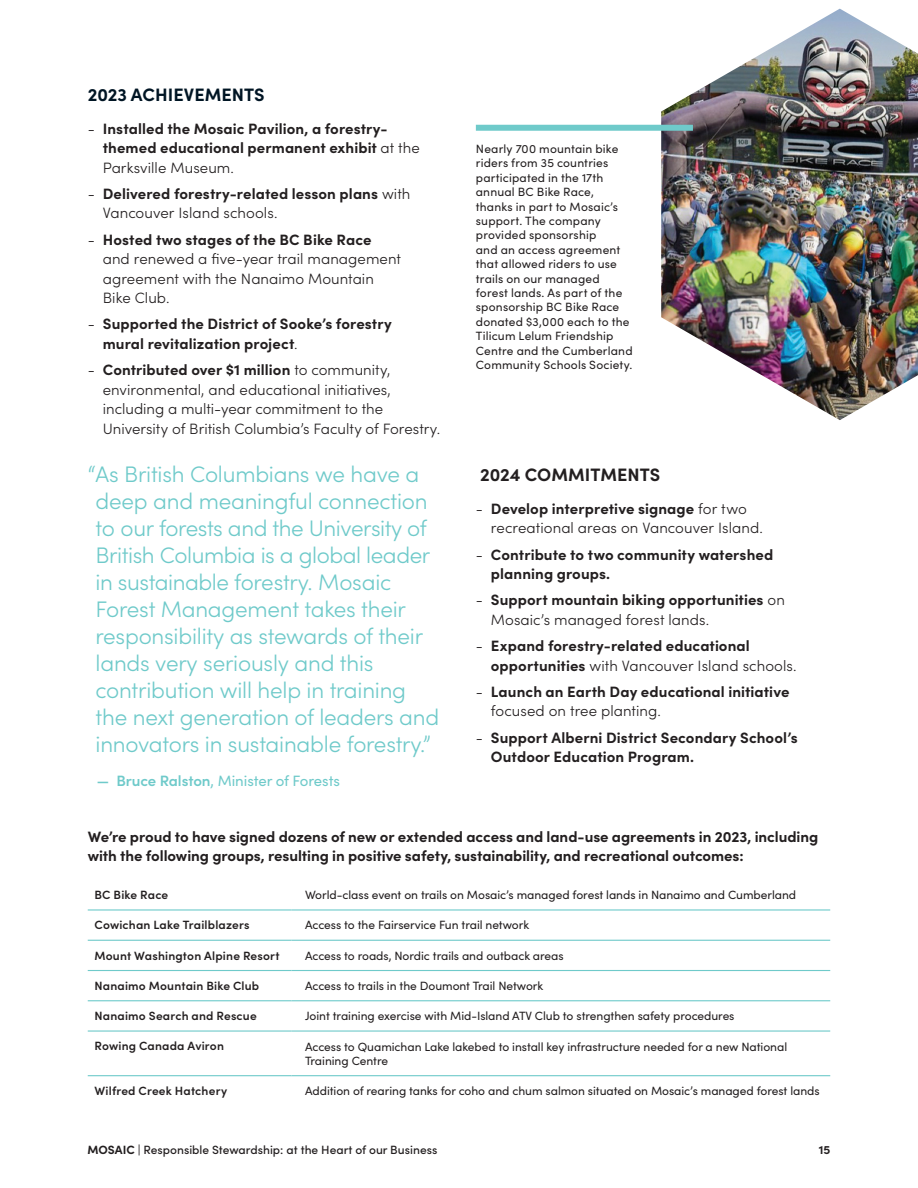
<style>
.page{position:relative;width:918px;height:1188px;background:#fff}
.page>*{position:absolute;margin:0;border:0;box-sizing:border-box;transform-origin:0 0}
.Intro_P{font:300 22.5px/27px "Sofia Pro";letter-spacing:-.01em;color:#6fcaca}
.Subhead_UC{font:700 18px "Sofia Pro";letter-spacing:.005em;color:#001524}
.Subhead_UC-2{font:700 18px "Sofia Pro";color:#231f20}
.P_Bullet{font:700 15px/19.5px "Sofia Pro";letter-spacing:.005em;color:#231f20}
.P_Bullet-2{font:300 15px/19.5px "Sofia Pro";letter-spacing:.005em;color:#231f20}
.Intro_P-2{font:15px "Sofia Pro";letter-spacing:-.005em;color:#6fcaca}
.Inset_P{font:12px/14.4px "Sofia Pro";letter-spacing:-.005em;color:#231f20}
.Inset_P-2{font:12px/14.4px "Sofia Pro";letter-spacing:.015em;color:#231f20}
.t1{font:600 12px "Sofia Pro";letter-spacing:.015em;color:#231f20}
.t2{font:500 12px "Sofia Pro";color:#231f20}
.t3{font:700 12px "Sofia Pro";color:#231f20}
.s1{font-weight:300}
.s2{font-weight:700}
.s3{font-weight:600}
</style>
<div class="page">
<img style="left:661px;top:9px;width:257px;height:411px">
<div style="left:476px;top:125px;width:217px;height:6px;background:#6fcaca"></div>
<hr style="left:88px;top:909px;width:204px;height:2px;background:#6fcaca">
<hr style="left:292px;top:909px;width:538px;height:2px;background:#6fcaca">
<hr style="left:88px;top:940px;width:204px;height:1px;background:#6fcaca">
<hr style="left:292px;top:940px;width:538px;height:1px;background:#6fcaca">
<hr style="left:88px;top:970px;width:204px;height:1px;background:#6fcaca">
<hr style="left:292px;top:970px;width:538px;height:1px;background:#6fcaca">
<hr style="left:88px;top:1000px;width:204px;height:1px;background:#6fcaca">
<hr style="left:292px;top:1000px;width:538px;height:1px;background:#6fcaca">
<hr style="left:88px;top:1030px;width:204px;height:2px;background:#6fcaca">
<hr style="left:292px;top:1030px;width:538px;height:2px;background:#6fcaca">
<hr style="left:88px;top:1075px;width:204px;height:1px;background:#6fcaca">
<hr style="left:292px;top:1075px;width:538px;height:1px;background:#6fcaca">
<p class="Subhead_UC" style="left:88px;top:81px;width:179px">2023 ACHIEVEMENTS</p>
<p class="P_Bullet" style="left:103px;top:118px;width:319px;text-indent:-15px"><span class="s1">-</span> Installed the Mosaic Pavilion, a forestry&shy;themed educational permanent exhibit <span class="s1">at the<br>Parksville Museum.</span></p>
<p class="P_Bullet" style="left:103px;top:183px;width:309px;text-indent:-15px"><span class="s1">-</span> Delivered forestry-related lesson plans <span class="s1">with<br>Vancouver Island schools.</span></p>
<p class="P_Bullet-2" style="left:103px;top:229px;width:300px;text-indent:-15px">- <span class="s2">Hosted two stages of the BC Bike Race </span>and renewed a five-year trail management agreement with the Nanaimo Mountain<br>Bike Club.</p>
<p class="P_Bullet" style="left:103px;top:313px;width:291px;text-indent:-15px"><span class="s1">-</span> Supported the District of Sooke’s forestry mural revitalization project<span class="s1">.</span></p>
<p class="P_Bullet-2" style="left:103px;top:359px;width:339px;text-indent:-15px">- <span class="s2">Contributed over $1 million</span> to community, environmental, and educational initiatives, including a multi-year commitment to the University of British Columbia’s Faculty of Forestry.</p>
<p class="Intro_P" style="left:96px;top:460px;width:345px;text-indent:-8px">“As British Columbians we have a deep and meaningful connection to our forests and the University of British Columbia is a global leader in sustainable forestry. Mosaic Forest Management takes their responsibility as stewards of their lands very seriously and this contribution will help in training the next generation of leaders and innovators in sustainable forestry.”</p>
<p class="Intro_P-2" style="left:97px;top:770px;width:244px"><span class="s3">— Bruce Ralston</span>, Minister of Forests</p>
<p class="Inset_P-2" style="left:476px;top:141px;width:158px">Nearly 700 mountain bike riders from 35 countries participated in the 17th annual BC Bike Race, thanks in part to Mosaic’s support. The company provided sponsorship<br>and an access agreement that allowed riders to use trails on our managed forest lands. As part of the sponsorship BC Bike Race donated $3,000 each to the<br>Tilicum Lelum Friendship<br>Centre and the Cumberland<br>Community Schools Society.</p>
<p class="Subhead_UC-2" style="left:480px;top:461px;width:182px">2024 COMMITMENTS</p>
<p class="P_Bullet-2" style="left:491px;top:498px;width:274px;text-indent:-15px">- <span class="s2">Develop interpretive signage</span> for two recreational areas on Vancouver Island.</p>
<p class="P_Bullet" style="left:491px;top:543px;width:284px;text-indent:-15px"><span class="s1">-</span> Contribute to two community watershed planning groups.</p>
<p class="P_Bullet" style="left:491px;top:589px;width:296px;text-indent:-15px"><span class="s1">-</span> Support mountain biking opportunities <span class="s1">on<br>Mosaic’s managed forest lands.</span></p>
<p class="P_Bullet" style="left:491px;top:635px;width:307px;text-indent:-15px"><span class="s1">-</span> Expand forestry-related educational opportunities <span class="s1">with Vancouver Island schools.</span></p>
<p class="P_Bullet" style="left:491px;top:681px;width:300px;text-indent:-15px"><span class="s1">-</span> Launch an Earth Day educational initiative <span class="s1">focused on tree planting.</span></p>
<p class="P_Bullet" style="left:491px;top:726px;width:308px;text-indent:-15px"><span class="s1">-</span> Support Alberni District Secondary School’s<br>Outdoor Education Program.</p>
<p class="P_Bullet" style="left:88px;top:826px;width:732px">We’re proud to have signed dozens of new or extended access and land-use agreements in 2023, including with the following groups, resulting in positive safety, sustainability, and recreational outcomes:</p>
<p class="t1" style="left:94px;top:886px;width:75px">BC Bike Race</p>
<p class="Inset_P" style="left:305px;top:887px;width:493px">World-class event on trails on Mosaic’s managed forest lands in Nanaimo and Cumberland</p>
<p class="t1" style="left:94px;top:916px;width:157px">Cowichan Lake Trailblazers</p>
<p class="Inset_P" style="left:305px;top:917px;width:226px">Access to the Fairservice Fun trail network</p>
<p class="t1" style="left:94px;top:946px;width:187px">Mount Washington Alpine Resort</p>
<p class="Inset_P" style="left:305px;top:948px;width:260px">Access to roads, Nordic trails and outback areas</p>
<p class="t1" style="left:94px;top:977px;width:166px">Nanaimo Mountain Bike Club</p>
<p class="Inset_P" style="left:305px;top:978px;width:240px">Access to trails in the Doumont Trail Network</p>
<p class="t1" style="left:94px;top:1007px;width:164px">Nanaimo Search and Rescue</p>
<p class="Inset_P" style="left:305px;top:1008px;width:431px">Joint training exercise with Mid-Island ATV Club to strengthen safety procedures</p>
<p class="t1" style="left:94px;top:1037px;width:131px">Rowing Canada Aviron</p>
<p class="Inset_P" style="left:305px;top:1038px;width:484px">Access to Quamichan Lake lakebed to install key infrastructure needed for a new National<br>Training Centre</p>
<p class="t1" style="left:94px;top:1082px;width:134px">Wilfred Creek Hatchery</p>
<p class="Inset_P" style="left:305px;top:1083px;width:516px">Addition of rearing tanks for coho and chum salmon situated on Mosaic’s managed forest lands</p>
<p class="t2" style="left:87px;top:1141px;width:351px"><span class="s2">MOSAIC</span> | Responsible Stewardship: at the Heart of our Business</p>
<p class="t3" style="left:819px;top:1140px;width:13px">15</p>
</div>
